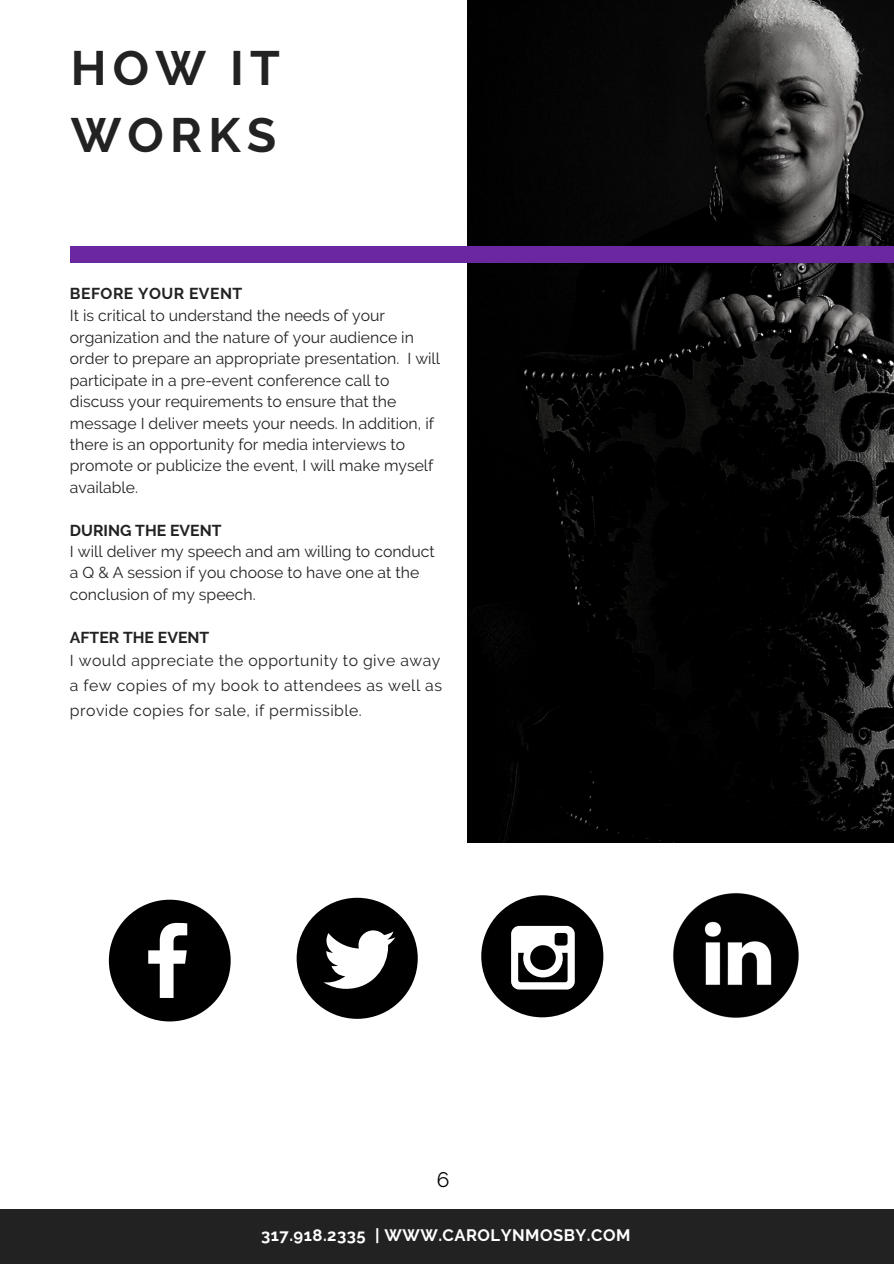
<style>
.page{position:relative;width:894px;height:1264px;background:#fff}
.page>*{position:absolute;margin:0;border:0;box-sizing:border-box;transform-origin:0 0}
.t1{font:700 48px/66.4px "Raleway";letter-spacing:.13em;color:#222}
.t2{font:21px "Raleway";color:#000}
.t3{font:700 16.5px "Raleway";letter-spacing:.03em;color:#fff}
.t4{font:15.75px/21.5px "Raleway";color:#222}
.t5{font:700 15.75px "Raleway";color:#222}
.t6{font:700 15.75px "Raleway";letter-spacing:.03em;color:#222}
</style>
<div class="page">
<img style="left:467px;top:0;width:426px;height:842px">
<div style="left:70px;top:246px;width:823px;height:17px;background:#6b279f"></div>
<div style="left:0;top:1209px;width:893px;height:54px;background:#222"></div>
<svg style="left:109px;top:899px;width:121px;height:122px"></svg>
<div style="left:296px;top:897px;width:121px;height:121px;background:#000;border-radius:50%"></div>
<svg style="left:323px;top:930px;width:72px;height:58px"></svg>
<div style="left:481px;top:895px;width:122px;height:122px;background:#000;border-radius:50%"></div>
<svg style="left:511px;top:925px;width:63px;height:64px"></svg>
<img style="left:673px;top:893px;width:126px;height:125px">
<h1 class="t1" style="left:71px;top:35px;width:210px">HOW IT<br>WORKS</h1>
<p class="t6" style="left:70px;top:284px;width:174px">BEFORE YOUR EVENT</p>
<p class="t4" style="left:70px;top:305px;width:371px">It is critical to understand the needs of your organization and the nature of your audience in order to prepare an appropriate presentation. I will participate in a pre-event conference call to discuss your requirements to ensure that the message I deliver meets your needs. In addition, if there is an opportunity for media interviews to promote or publicize the event, I will make myself available.</p>
<p class="t5" style="left:70px;top:520px;width:153px">DURING THE EVENT</p>
<p class="t4" style="left:70px;top:540px;width:366px">I will deliver my speech and am willing to conduct a Q &amp; A session if you choose to have one at the conclusion of my speech.</p>
<p class="t5" style="left:70px;top:627px;width:141px">AFTER THE EVENT</p>
<p class="t4" style="left:70px;top:648px;width:373px;line-height:24.8px;text-align:justify">I would appreciate the opportunity to give away a few copies of my book to attendees as well as provide copies for sale, if permissible.</p>
<h2 class="t2" style="left:436px;top:1167px;width:14px">6</h2>
<p class="t3" style="left:261px;top:1225px;width:370px">317.918.2335 | WWW.CAROLYNMOSBY.COM</p>
</div>
